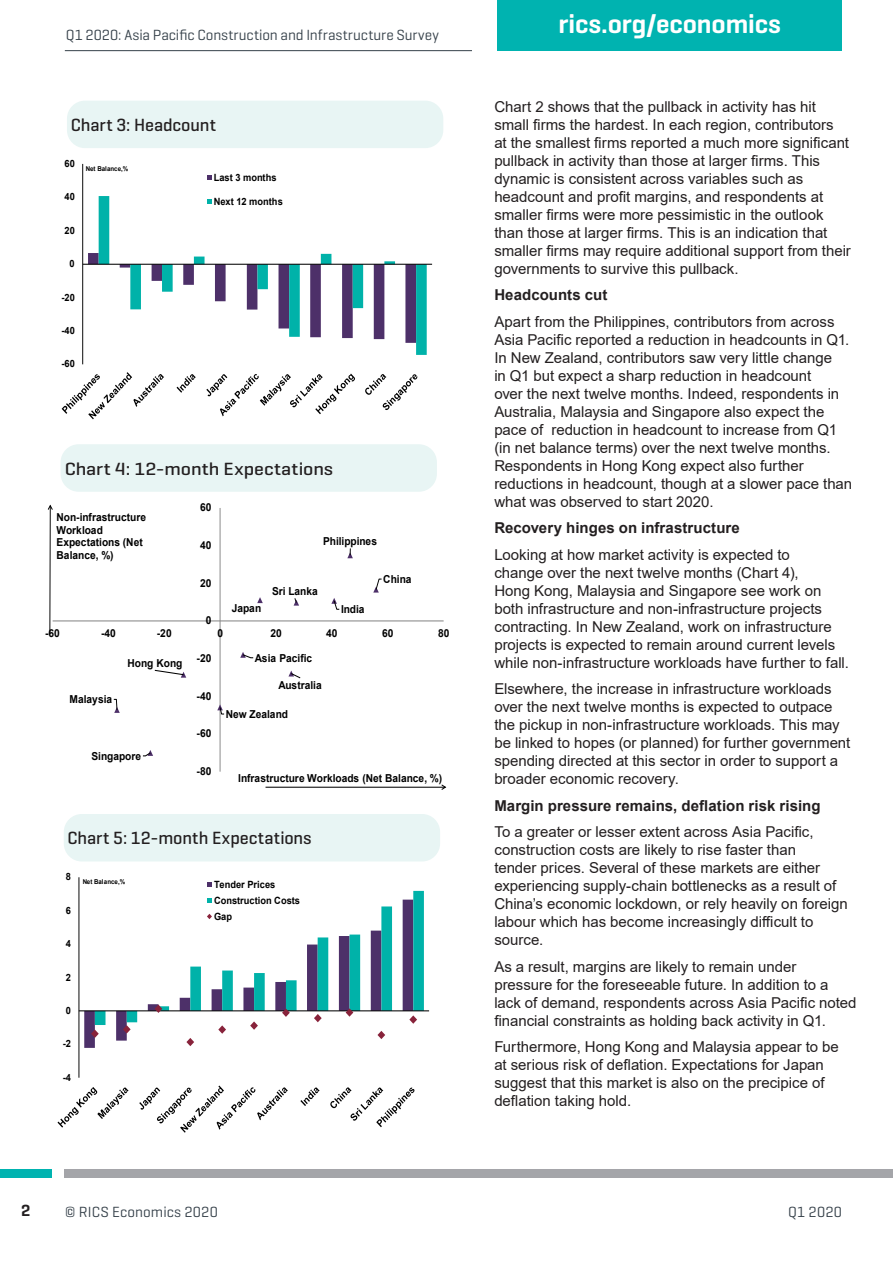
<style>
.page{position:relative;width:893px;height:1263px;background:#fff}
.page>*{position:absolute;margin:0;border:0;box-sizing:border-box;transform-origin:0 0}
.t1{font:600 27px "Geogrotesque";letter-spacing:-.005em;color:#fff}
.Chart_description_te{font:500 18px "Geogrotesque";color:#231f20}
.Chart_description_te-2{font:500 18px "Geogrotesque";color:#231f20;scale:1.1 1}
.t2{font:600 16.5px "Geogrotesque";color:#231f20}
.Key_Findings{font:15px/18px "Arial";color:#231f20}
.Key_Findings-2{font:700 15px "Arial";letter-spacing:.005em;color:#231f20}
.t3{font:15px "Geogrotesque";letter-spacing:.005em;color:#36414a}
.t4{font:700 10.95px/12.6px "Arial";color:#000;scale:.93 1}
.t5{font:700 10.05px/15.9px "Arial";letter-spacing:.005em;color:#000;scale:.93 1}
.t6{font:700 6.6px "Arial";letter-spacing:.005em;color:#000;scale:.93 1}
</style>
<div class="page">
<div style="left:497px;top:0;width:345px;height:51px;background:#00b3b0"></div>
<hr style="left:65px;top:50px;width:407px;height:1px;background:#36414a">
<div style="left:0;top:1169px;width:51px;height:9px;background:#00b3b0"></div>
<div style="left:64px;top:1169px;width:829px;height:9px;background:#a4a5a9"></div>
<svg style="left:88px;top:253px;width:11px;height:11px"></svg>
<svg style="left:99px;top:196px;width:328px;height:159px"></svg>
<hr style="left:82px;top:164px;width:1px;height:200px;background:#000">
<hr style="left:83px;top:264px;width:349px;height:1px;background:#000">
<svg style="left:62px;top:372px;width:102px;height:47px"></svg>
<svg style="left:177px;top:374px;width:19px;height:19px"></svg>
<svg style="left:206px;top:373px;width:149px;height:43px"></svg>
<svg style="left:365px;top:374px;width:53px;height:36px"></svg>
<svg style="left:207px;top:175px;width:5px;height:5px"></svg>
<svg style="left:207px;top:199px;width:5px;height:5px"></svg>
<div style="left:67px;top:101px;width:376px;height:47px;background:#e8f5f4;border-radius:18px"></div>
<div style="left:61px;top:444px;width:376px;height:48px;background:#e8f5f4;border-radius:18px"></div>
<hr style="left:220px;top:508px;width:1px;height:264px;background:#868686">
<hr style="left:53px;top:621px;width:391px;height:1px;background:#868686">
<svg style="left:257px;top:597px;width:6px;height:6px"></svg>
<svg style="left:240px;top:652px;width:14px;height:6px"></svg>
<svg style="left:288px;top:670px;width:13px;height:8px"></svg>
<svg style="left:217px;top:704px;width:8px;height:10px"></svg>
<svg style="left:373px;top:579px;width:9px;height:14px"></svg>
<svg style="left:154px;top:670px;width:32px;height:8px"></svg>
<svg style="left:331px;top:598px;width:9px;height:12px"></svg>
<svg style="left:294px;top:598px;width:5px;height:8px"></svg>
<svg style="left:113px;top:699px;width:7px;height:14px"></svg>
<svg style="left:347px;top:548px;width:6px;height:10px"></svg>
<svg style="left:142px;top:750px;width:11px;height:6px"></svg>
<hr style="left:50px;top:506px;width:1px;height:128px;background:#000">
<svg style="left:48px;top:505px;width:5px;height:5px"></svg>
<hr style="left:266px;top:787px;width:179px;height:1px;background:#000">
<svg style="left:441px;top:784px;width:5px;height:6px"></svg>
<svg style="left:84px;top:1011px;width:11px;height:37px"></svg>
<hr style="left:79px;top:877px;width:1px;height:201px;background:#000">
<hr style="left:79px;top:1010px;width:350px;height:1px;background:#000">
<svg style="left:58px;top:1087px;width:71px;height:41px"></svg>
<svg style="left:139px;top:1085px;width:149px;height:48px"></svg>
<svg style="left:300px;top:1087px;width:20px;height:19px"></svg>
<svg style="left:330px;top:1087px;width:85px;height:40px"></svg>
<svg style="left:91px;top:882px;width:333px;height:164px"></svg>
<div style="left:64px;top:814px;width:376px;height:47px;background:#e8f5f4;border-radius:18px"></div>
<p class="t3" style="left:66px;top:25px;width:374px">Q1 2020: Asia Pacific Construction and Infrastructure Survey</p>
<p class="Chart_description_te" style="left:71px;top:114px;width:147px">Chart 3: Headcount</p>
<p class="t5" style="left:64px;top:156px;width:13px">60</p>
<p class="t5" style="left:64px;top:189px;width:13px">40</p>
<p class="t5" style="left:64px;top:222px;width:13px">20</p>
<p class="t5" style="left:70px;top:256px;width:7px">0</p>
<p class="t5" style="left:61px;top:289px;width:16px">-20</p>
<p class="t5" style="left:61px;top:323px;width:16px">-40</p>
<p class="t5" style="left:61px;top:356px;width:16px">-60</p>
<p class="t6" style="left:86px;top:164px;width:47px">Net Balance,%</p>
<p class="t5" style="left:214px;top:169px;width:69px">Last 3 months</p>
<p class="t5" style="left:214px;top:193px;width:76px">Next 12 months</p>
<p class="Chart_description_te-2" style="left:65px;top:457px;width:246px">Chart 4: 12-month Expectations</p>
<p class="t4" style="left:57px;top:511px;width:98px">Non-infrastructure<br>Workload<br>Expectations (Net<br>Balance, %)</p>
<p class="t4" style="left:200px;top:501px;width:14px">60</p>
<p class="t4" style="left:200px;top:539px;width:14px">40</p>
<p class="t4" style="left:200px;top:577px;width:14px">20</p>
<p class="t4" style="left:206px;top:614px;width:8px">0</p>
<p class="t4" style="left:323px;top:535px;width:59px">Philippines</p>
<p class="t4" style="left:272px;top:585px;width:51px">Sri Lanka</p>
<p class="t4" style="left:232px;top:602px;width:33px">Japan</p>
<p class="t4" style="left:341px;top:603px;width:27px">India</p>
<p class="t4" style="left:383px;top:573px;width:32px">China</p>
<p class="t4" style="left:45px;top:627px;width:17px">-60</p>
<p class="t4" style="left:101px;top:627px;width:17px">-40</p>
<p class="t4" style="left:157px;top:627px;width:17px">-20</p>
<p class="t4" style="left:217px;top:627px;width:8px">0</p>
<p class="t4" style="left:270px;top:627px;width:14px">20</p>
<p class="t4" style="left:326px;top:627px;width:14px">40</p>
<p class="t4" style="left:382px;top:627px;width:14px">60</p>
<p class="t4" style="left:438px;top:627px;width:14px">80</p>
<p class="t4" style="left:69px;top:693px;width:48px">Malaysia</p>
<p class="t4" style="left:128px;top:657px;width:61px">Hong Kong</p>
<p class="t4" style="left:91px;top:750px;width:55px">Singapore</p>
<p class="t4" style="left:197px;top:652px;width:17px">-20</p>
<p class="t4" style="left:197px;top:690px;width:17px">-40</p>
<p class="t4" style="left:197px;top:727px;width:17px">-60</p>
<p class="t4" style="left:197px;top:765px;width:17px">-80</p>
<p class="t4" style="left:255px;top:652px;width:63px">Asia Pacific</p>
<p class="t4" style="left:278px;top:679px;width:48px">Australia</p>
<p class="t4" style="left:226px;top:708px;width:68px">New Zealand</p>
<p class="t4" style="left:238px;top:771px;width:221px">Infrastructure Workloads (Net Balance, %)</p>
<p class="Chart_description_te" style="left:67px;top:827px;width:246px">Chart 5: 12-month Expectations</p>
<p class="t5" style="left:66px;top:869px;width:7px">8</p>
<p class="t5" style="left:66px;top:902px;width:7px">6</p>
<p class="t5" style="left:66px;top:936px;width:7px">4</p>
<p class="t5" style="left:66px;top:969px;width:7px">2</p>
<p class="t5" style="left:66px;top:1003px;width:7px">0</p>
<p class="t5" style="left:63px;top:1036px;width:10px">-2</p>
<p class="t5" style="left:63px;top:1069px;width:10px">-4</p>
<p class="t6" style="left:83px;top:877px;width:47px">Net Balance,%</p>
<p class="t5" style="left:214px;top:876px;width:94px">Tender Prices<br>Construction Costs<br>Gap</p>
<h1 class="t1" style="left:559px;top:7px;width:224px">rics.org/economics</h1>
<p class="Key_Findings" style="left:494px;top:97px;width:358px">Chart 2 shows that the pullback in activity has hit small firms the hardest. In each region, contributors<br>at the smallest firms reported a much more significant pullback in activity than those at larger firms. This dynamic is consistent across variables such as headcount and profit margins, and respondents at smaller firms were more pessimistic in the outlook than those at larger firms. This is an indication that smaller firms may require additional support from their governments to survive this pullback.</p>
<p class="Key_Findings-2" style="left:494px;top:284px;width:115px">Headcounts cut</p>
<p class="Key_Findings" style="left:494px;top:312px;width:359px">Apart from the Philippines, contributors from across Asia Pacific reported a reduction in headcounts in Q1.<br>In New Zealand, contributors saw very little change<br>in Q1 but expect a sharp reduction in headcount<br>over the next twelve months. Indeed, respondents in Australia, Malaysia and Singapore also expect the pace of reduction in headcount to increase from Q1 (in net balance terms) over the next twelve months.<br>Respondents in Hong Kong expect also further reductions in headcount, though at a slower pace than what was observed to start 2020.</p>
<p class="Key_Findings-2" style="left:494px;top:517px;width:247px">Recovery hinges on infrastructure</p>
<p class="Key_Findings" style="left:494px;top:545px;width:356px">Looking at how market activity is expected to<br>change over the next twelve months (Chart 4),<br>Hong Kong, Malaysia and Singapore see work on both infrastructure and non-infrastructure projects contracting. In New Zealand, work on infrastructure projects is expected to remain around current levels while non-infrastructure workloads have further to fall.</p>
<p class="Key_Findings" style="left:494px;top:680px;width:357px">Elsewhere, the increase in infrastructure workloads over the next twelve months is expected to outpace the pickup in non-infrastructure workloads. This may be linked to hopes (or planned) for further government spending directed at this sector in order to support a broader economic recovery.</p>
<p class="Key_Findings-2" style="left:494px;top:795px;width:328px">Margin pressure remains, deflation risk rising</p>
<p class="Key_Findings" style="left:494px;top:823px;width:355px">To a greater or lesser extent across Asia Pacific, construction costs are likely to rise faster than<br>tender prices. Several of these markets are either experiencing supply-chain bottlenecks as a result of China’s economic lockdown, or rely heavily on foreign labour which has become increasingly difficult to source.</p>
<p class="Key_Findings" style="left:494px;top:957px;width:364px">As a result, margins are likely to remain under pressure for the foreseeable future. In addition to a lack of demand, respondents across Asia Pacific noted financial constraints as holding back activity in Q1.</p>
<p class="Key_Findings" style="left:494px;top:1038px;width:346px">Furthermore, Hong Kong and Malaysia appear to be at serious risk of deflation. Expectations for Japan suggest that this market is also on the precipice of deflation taking hold.</p>
<p class="t2" style="left:21px;top:1200px;width:11px">2</p>
<p class="t3" style="left:65px;top:1202px;width:154px">© RICS Economics 2020</p>
<p class="t3" style="left:788px;top:1202px;width:55px">Q1 2020</p>
</div>
